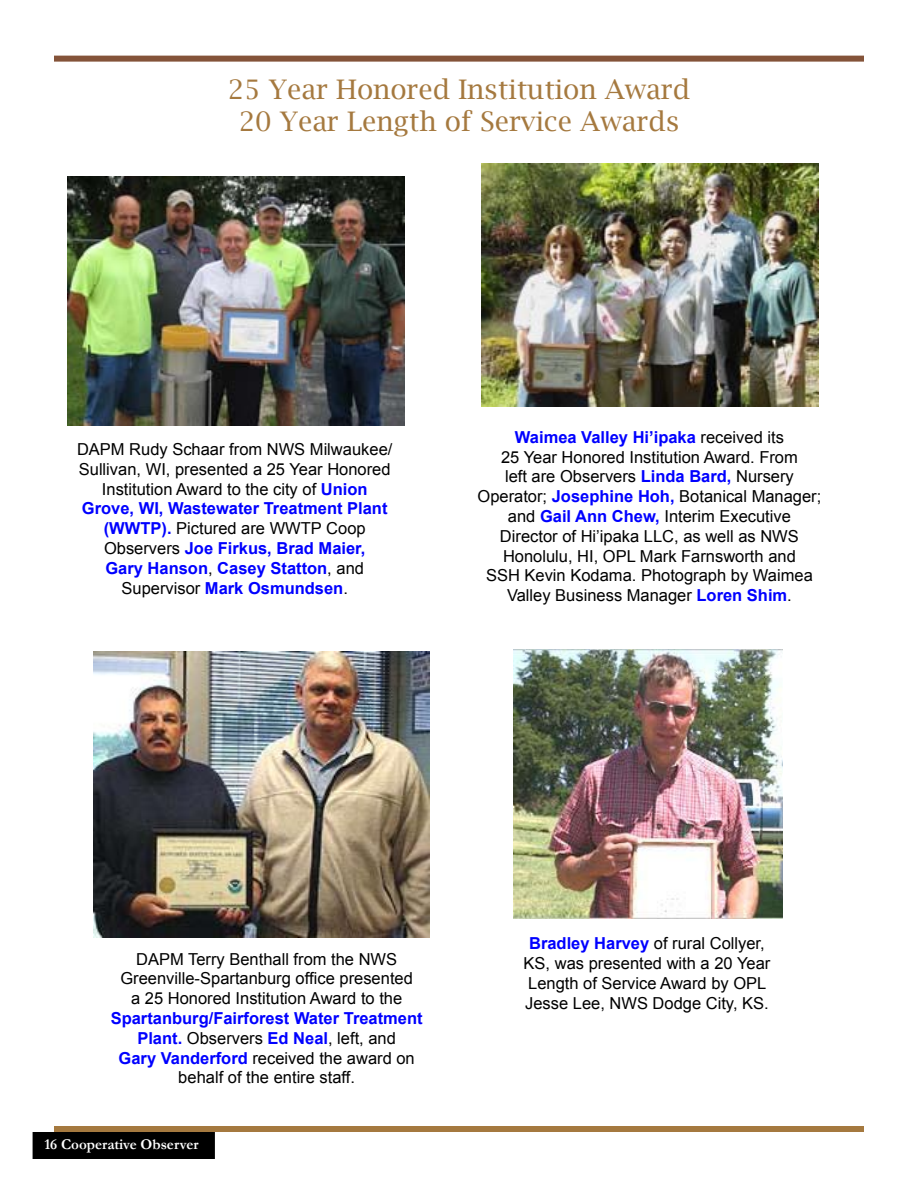
<style>
.page{position:relative;width:918px;height:1188px;background:#fff}
.page>*{position:absolute;margin:0;border:0;box-sizing:border-box;transform-origin:0 0}
.t1{font:27px/32.4px "Lucida Bright";color:#a5793f;text-align:center}
.t2{font:16.5px/19.8px "Arial";color:#000;text-align:center}
.t3{font:700 16.5px/19.8px "Arial";color:#00f;text-align:center}
.t4{font:700 15px "Garamond";color:#fff}
.s1{font-weight:700;color:#00f}
.s2{font-weight:400;color:#000}
</style>
<div class="page">
<div style="left:33px;top:1133px;width:181px;height:25px;background:#000"></div>
<div style="left:33px;top:1132px;width:182px;height:27px;border:2px solid #000"></div>
<div style="left:54px;top:1126px;width:810px;height:6px;background:#a5793f"></div>
<div style="left:54px;top:56px;width:810px;height:6px;background:#845339"></div>
<img style="left:93px;top:651px;width:336px;height:287px">
<img style="left:68px;top:176px;width:337px;height:249px">
<img style="left:481px;top:163px;width:338px;height:243px">
<img style="left:513px;top:650px;width:270px;height:268px">
<h1 class="t1" style="left:228px;top:73px;width:464px">25 Year Honored Institution Award<br>20 Year Length of Service Awards</h1>
<p class="t2" style="left:77px;top:439px;width:317px">DAPM Rudy Schaar from NWS Milwaukee/ Sullivan, WI, presented a 25 Year Honored Institution Award to the city of <span class="s1">Union Grove, WI, Wastewater Treatment Plant (WWTP).</span> Pictured are WWTP Coop Observers <span class="s1">Joe Firkus, Brad Maier,<br>Gary Hanson</span>, <span class="s1">Casey Statton</span>, and Supervisor <span class="s1">Mark Osmundsen</span>.</p>
<p class="t2" style="left:478px;top:427px;width:345px"><span class="s1">Waimea Valley Hi’ipaka</span> received its<br>25 Year Honored Institution Award. From<br>left are Observers <span class="s1">Linda Bard,</span> Nursery Operator; <span class="s1">Josephine Hoh,</span> Botanical Manager; and <span class="s1">Gail Ann Chew,</span> Interim Executive Director of Hi’ipaka LLC, as well as NWS Honolulu, HI, OPL Mark Farnsworth and<br>SSH Kevin Kodama. Photograph by Waimea Valley Business Manager <span class="s1">Loren Shim</span>.</p>
<p class="t2" style="left:120px;top:949px;width:294px">DAPM Terry Benthall from the NWS<br>Greenville-Spartanburg office presented a 25 Honored Institution Award to the</p>
<p class="t3" style="left:111px;top:1009px;width:314px">Spartanburg/Fairforest Water Treatment Plant. <span class="s2">Observers</span> Ed Neal<span class="s2">, left, and<br></span>Gary Vanderford <span class="s2">received the award on behalf of the entire staff.</span></p>
<p class="t4" style="left:44px;top:1134px;width:156px">16 Cooperative Observer</p>
<p class="t2" style="left:524px;top:934px;width:248px"><span class="s1">Bradley Harvey</span> of rural Collyer,<br>KS, was presented with a 20 Year<br>Length of Service Award by OPL<br>Jesse Lee, NWS Dodge City, KS.</p>
</div>
